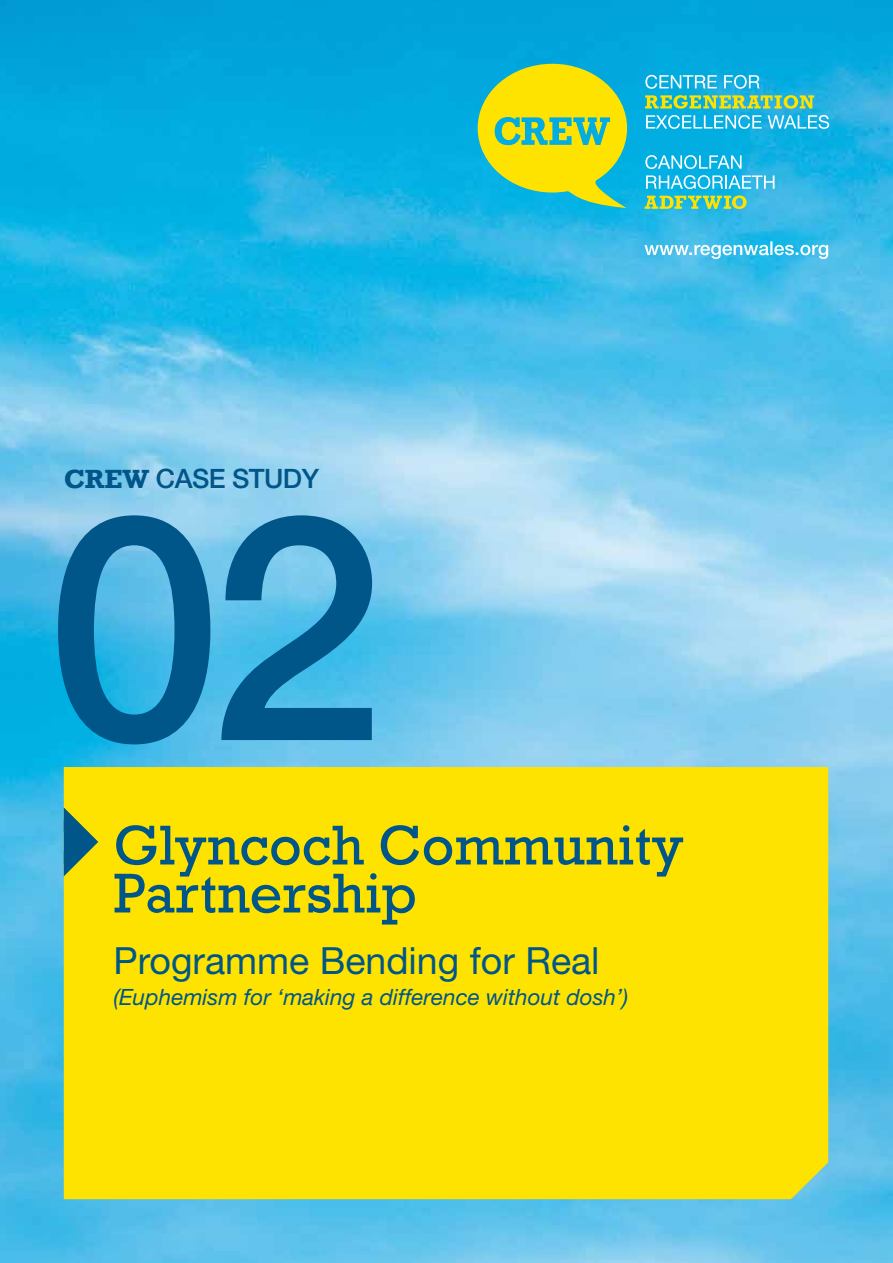
<style>
.page{position:relative;width:893px;height:1263px;background:#fff}
.page>*{position:absolute;margin:0;border:0;box-sizing:border-box;transform-origin:0 0}
.t1{font:500 314.55px "Helvetica Neue LT Std";color:#005688}
.t2{font:57px/48px "Rockwell";color:#005688}
.t3{font:37.5px "Helvetica Neue LT Std";color:#005688}
.t4{font:500 26.7px "Helvetica Neue LT Std";letter-spacing:-.02em;color:#005688}
.t5{font:italic 22.5px "Helvetica Neue LT Std";color:#005688}
.s1{font-family:"Rockwell";font-weight:700;font-size:27px}
</style>
<div class="page">
<img style="left:0;top:0;width:893px;height:1263px">
<svg style="left:644px;top:241px;width:184px;height:18px;background:#6bcdee"></svg>
<svg style="left:645px;top:75px;width:72px;height:14px"></svg>
<svg style="left:724px;top:75px;width:36px;height:14px"></svg>
<svg style="left:645px;top:95px;width:169px;height:14px;background:#8dc96c"></svg>
<svg style="left:646px;top:115px;width:115px;height:14px;background:#53c7ea"></svg>
<svg style="left:768px;top:115px;width:61px;height:14px"></svg>
<svg style="left:645px;top:155px;width:97px;height:14px"></svg>
<svg style="left:646px;top:175px;width:128px;height:14px"></svg>
<svg style="left:645px;top:195px;width:102px;height:14px"></svg>
<svg style="left:478px;top:64px;width:149px;height:144px;background:#a6d04f"></svg>
<div style="left:64px;top:767px;width:764px;height:432px;background:#ffe300"></div>
<svg style="left:64px;top:767px;width:47px;height:158px;background:#d6cc15"></svg>
<p class="t4" style="left:64px;top:462px;width:257px"><span class="s1">CREW</span> CASE STUDY</p>
<h1 class="t1" style="left:47px;top:441px;width:339px">02</h1>
<h2 class="t2" style="left:113px;top:822px;width:572px">Glyncoch Community<br>Partnership</h2>
<h3 class="t3" style="left:113px;top:938px;width:488px">Programme Bending for Real</h3>
<p class="t5" style="left:113px;top:984px;width:516px">(Euphemism for ‘making a difference without dosh’)</p>
</div>
